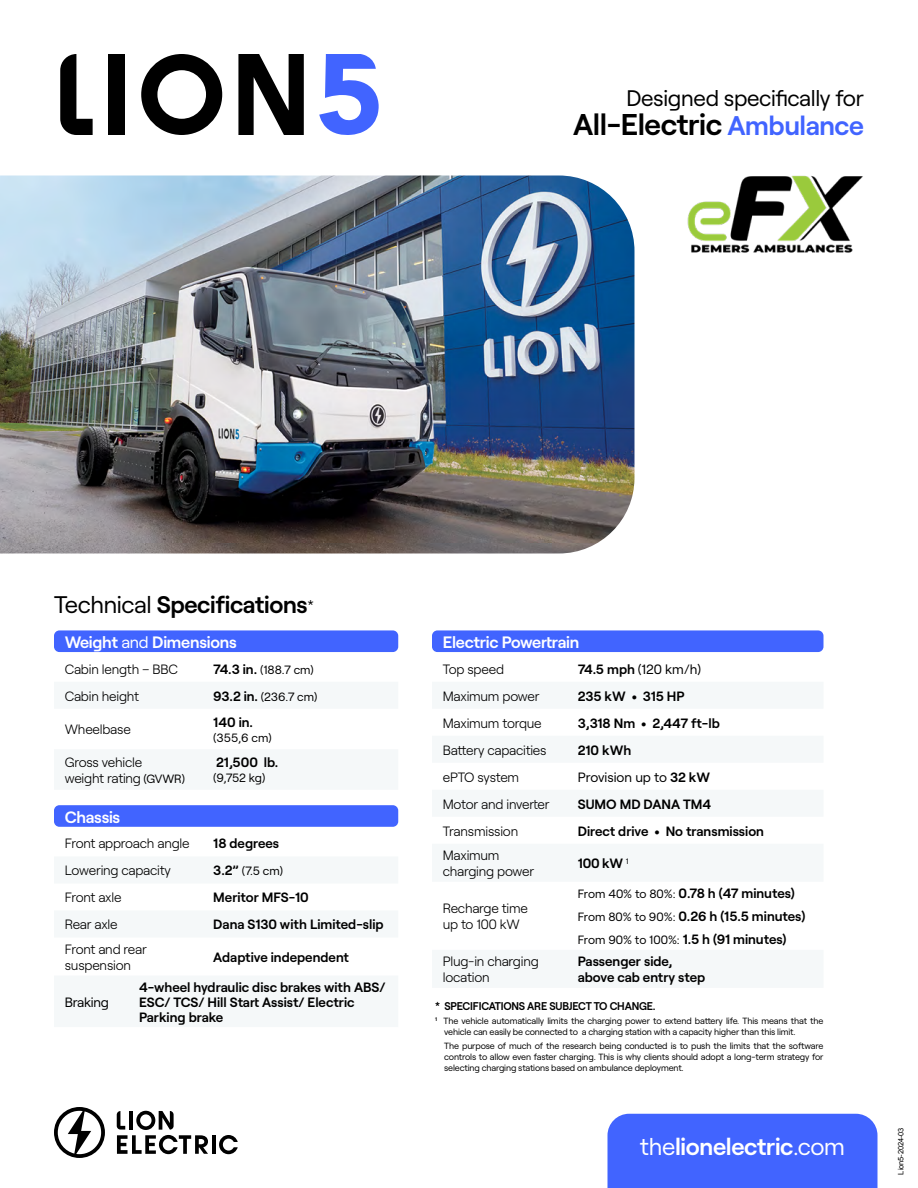
<style>
.page{position:relative;width:918px;height:1188px;background:#fff}
.page>*{position:absolute;margin:0;border:0;box-sizing:border-box;transform-origin:0 0}
.t1{font:600 30px "Roobert LE";letter-spacing:-.015em;color:#000}
.t2{font:600 24px "Roobert LE";letter-spacing:-.015em;color:#000}
.t3{font:600 24px "Roobert LE";letter-spacing:-.015em;color:#fff}
.t4{font:22.5px "Roobert LE";letter-spacing:-.015em;color:#000}
.t5{font:600 16.5px "Roobert LE";letter-spacing:-.015em;color:#fff}
.t6{font:600 13.5px/15px "Roobert LE";color:#000}
.t7{font:300 13.5px/16.5px "Roobert LE";letter-spacing:-.015em;color:#000}
.t8{font:13.5px "Roobert LE";color:#000}
.t9{font:13.5px "Roobert LE";letter-spacing:-.02em;color:#000}
.t10{font:12px "Roobert LE";color:#000}
.t11{font:600 11.25px "Roobert LE";letter-spacing:-.015em;color:#000;scale:.95 1}
.t12{font:9px/10.8px "Roobert LE";letter-spacing:-.015em;color:#000}
.t13{font:7.5px "Arial";letter-spacing:-.015em;color:#000}
.s1{font-size:27px;color:#4164ff}
.s2{font-weight:400}
.s3{font-weight:400;font-size:13.95px}
.s4{font-weight:600;font-size:13.5px}
.s5{font-weight:400;font-size:12px}
.s6{font-weight:600}
</style>
<div class="page">
<svg style="left:141px;top:54px;width:81px;height:81px"></svg>
<div style="left:109px;top:54px;width:16px;height:81px;background:#000"></div>
<svg style="left:60px;top:54px;width:33px;height:81px"></svg>
<svg style="left:238px;top:54px;width:66px;height:81px"></svg>
<svg style="left:319px;top:54px;width:60px;height:81px"></svg>
<div style="left:607px;top:1114px;width:271px;height:74px;background:#4164ff"></div>
<img style="left:0;top:176px;width:634px;height:378px">
<hr style="left:212px;top:1135px;width:3px;height:19px;background:#000">
<svg style="left:219px;top:1135px;width:19px;height:19px"></svg>
<svg style="left:117px;top:1111px;width:91px;height:43px"></svg>
<svg style="left:54px;top:1107px;width:51px;height:51px"></svg>
<div style="left:54px;top:630px;width:344px;height:22px;background:#4164ff;border-radius:5px"></div>
<div style="left:54px;top:805px;width:344px;height:22px;background:#4164ff;border-radius:5px"></div>
<div style="left:432px;top:630px;width:392px;height:22px;background:#4164ff;border-radius:5px"></div>
<img style="left:687px;top:175px;width:176px;height:78px">
<h3 class="t4" style="left:627px;top:82px;width:239px">Designed specifically for</h3>
<h1 class="t1" style="left:573px;top:101px;width:292px">All-Electric <span class="s1">Ambulance</span></h1>
<h2 class="t2" style="left:54px;top:586px;width:261px"><span class="s2">Technical</span> Specifications<span class="s3">*</span></h2>
<h3 class="t5" style="left:65px;top:629px;width:173px">Weight <span class="s2">and</span> Dimensions</h3>
<h3 class="t7" style="left:65px;top:660px;width:115px">Cabin length – BBC</h3>
<h3 class="t10" style="left:213px;top:660px;width:102px"><span class="s4">74.3 in.</span> (188.7 cm)</h3>
<h3 class="t7" style="left:65px;top:687px;width:76px">Cabin height</h3>
<h3 class="t10" style="left:213px;top:687px;width:106px"><span class="s4">93.2 in.</span> (236.7 cm)</h3>
<h3 class="t7" style="left:65px;top:720px;width:68px">Wheelbase</h3>
<h3 class="t6" style="left:213px;top:713px;width:41px">140 in.</h3>
<h3 class="t10" style="left:213px;top:729px;width:60px">(355,6 cm)</h3>
<h3 class="t7" style="left:65px;top:753px;width:122px">Gross vehicle<br>weight rating <span class="s5">(GVWR)</span></h3>
<h3 class="t6" style="left:216px;top:754px;width:64px">21,500 lb.</h3>
<h3 class="t10" style="left:213px;top:769px;width:54px">(9,752 kg)</h3>
<h3 class="t5" style="left:65px;top:804px;width:57px">Chassis</h3>
<h3 class="t7" style="left:65px;top:834px;width:126px">Front approach angle</h3>
<h3 class="t6" style="left:213px;top:835px;width:67px">18 degrees</h3>
<h3 class="t7" style="left:65px;top:861px;width:108px">Lowering capacity</h3>
<h3 class="t10" style="left:213px;top:862px;width:71px"><span class="s4">3.2”</span> (7.5 cm)</h3>
<h3 class="t7" style="left:65px;top:888px;width:58px">Front axle</h3>
<h3 class="t6" style="left:213px;top:889px;width:97px">Meritor MFS-10</h3>
<h3 class="t7" style="left:65px;top:915px;width:54px">Rear axle</h3>
<h3 class="t6" style="left:213px;top:916px;width:172px">Dana S130 with Limited-slip</h3>
<h3 class="t7" style="left:65px;top:940px;width:84px">Front and rear suspension</h3>
<h3 class="t6" style="left:213px;top:948px;width:137px">Adaptive independent</h3>
<h3 class="t9" style="left:65px;top:992px;width:46px">Braking</h3>
<h3 class="t6" style="left:139px;top:978px;width:248px">4-wheel hydraulic disc brakes with ABS/<br>ESC/ TCS/ Hill Start Assist/ Electric<br>Parking brake</h3>
<h3 class="t5" style="left:443px;top:629px;width:138px">Electric Powertrain</h3>
<h3 class="t7" style="left:443px;top:660px;width:63px">Top speed</h3>
<h3 class="t8" style="left:578px;top:659px;width:125px"><span class="s6">74.5 mph</span> (120 km/h)</h3>
<h3 class="t7" style="left:443px;top:687px;width:98px">Maximum power</h3>
<h3 class="t6" style="left:578px;top:687px;width:108px">235 kW • 315 HP</h3>
<h3 class="t7" style="left:443px;top:714px;width:100px">Maximum torque</h3>
<h3 class="t6" style="left:578px;top:714px;width:144px">3,318 Nm • 2,447 ft-lb</h3>
<h3 class="t7" style="left:443px;top:741px;width:105px">Battery capacities</h3>
<h3 class="t6" style="left:578px;top:741px;width:55px">210 kWh</h3>
<h3 class="t7" style="left:443px;top:768px;width:78px">ePTO system</h3>
<h3 class="t8" style="left:578px;top:767px;width:134px">Provision up to <span class="s6">32 kW</span></h3>
<h3 class="t7" style="left:443px;top:795px;width:108px">Motor and inverter</h3>
<h3 class="t6" style="left:578px;top:795px;width:135px">SUMO MD DANA TM4</h3>
<h3 class="t7" style="left:443px;top:822px;width:77px">Transmission</h3>
<h3 class="t6" style="left:578px;top:822px;width:188px">Direct drive • No transmission</h3>
<h3 class="t7" style="left:443px;top:846px;width:93px">Maximum charging power</h3>
<h3 class="t6" style="left:578px;top:855px;width:52px">100 kW <sup>1</sup></h3>
<h3 class="t7" style="left:443px;top:899px;width:87px">Recharge time up to 100 kW</h3>
<h3 class="t6" style="left:578px;top:880px;width:229px;line-height:23.2px"><span class="s5">From 40% to 80%:</span> 0.78 h (47 minutes)<br><span class="s5">From 80% to 90%:</span> 0.26 h (15.5 minutes)<br><span class="s5">From 90% to 100%:</span> 1.5 h (91 minutes)</h3>
<h3 class="t7" style="left:443px;top:952px;width:98px">Plug-in charging location</h3>
<h3 class="t6" style="left:578px;top:952px;width:129px;line-height:16.5px">Passenger side, above cab entry step</h3>
<p class="t11" style="left:435px;top:998px;width:234px">* SPECIFICATIONS ARE SUBJECT TO CHANGE.</p>
<p class="t12" style="left:444px;top:1015px;width:381px;text-indent:-9px"><sup>1</sup> The vehicle automatically limits the charging power to extend battery life. This means that the vehicle can easily be connected to a charging station with a capacity higher than this limit.</p>
<p class="t12" style="left:444px;top:1040px;width:381px;text-align:justify">The purpose of much of the research being conducted is to push the limits that the software controls to allow even faster charging. This is why clients should adopt a long-term strategy for selecting charging stations based on ambulance deployment.</p>
<h2 class="t3" style="left:640px;top:1128px;width:207px"><span class="s2">the</span>lionelectric<span class="s2">.com</span></h2>
<p class="t13" style="left:896px;top:1174px;width:49px;rotate:-90deg">Lion5-2024-03</p>
</div>
